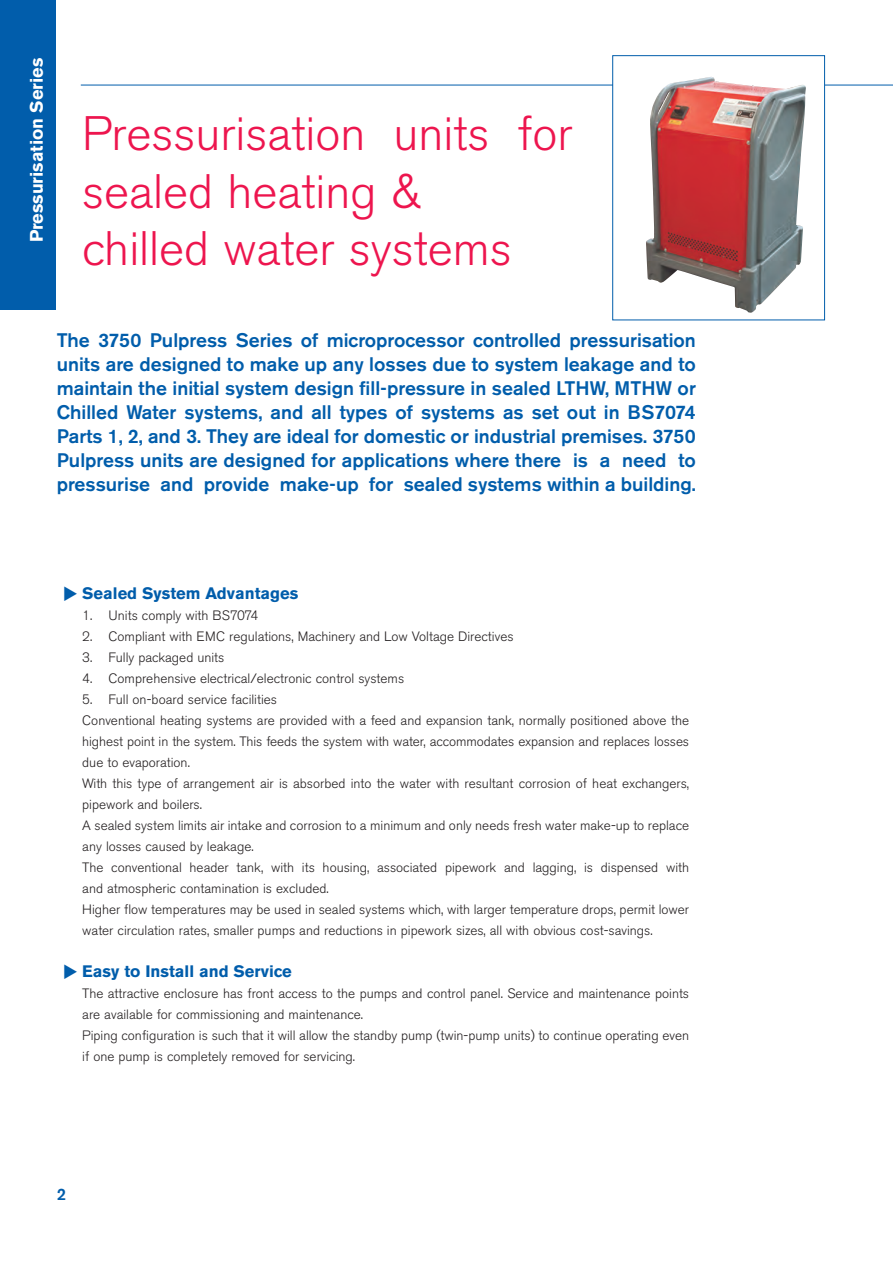
<style>
.page{position:relative;width:893px;height:1263px;background:#fff}
.page>*{position:absolute;margin:0;border:0;box-sizing:border-box;transform-origin:0 0}
.t1{font:300 48px/57.6px "Akzidenz Grotesk BE";color:#ed154e}
.t2{font:500 19.5px/24px "Akzidenz Grotesk BE";color:#015dab;text-align:justify}
.t3{font:700 18px "Akzidenz Grotesk BE";color:#fff}
.t4{font:700 16.5px "Akzidenz Grotesk BE";color:#015dab}
.t5{font:500 16.5px "Akzidenz Grotesk BE";color:#015dab}
.t6{font:300 13.5px/21px "Akzidenz Grotesk BE";color:#231f20}
</style>
<div class="page">
<div style="left:0;top:0;width:55px;height:310px;background:#015dab"></div>
<hr style="left:81px;top:85px;width:812px;height:1px;background:#015dab">
<div style="left:613px;top:56px;width:211px;height:264px;background:#fff"></div>
<img style="left:646px;top:77px;width:160px;height:236px">
<div style="left:612px;top:55px;width:213px;height:265px;border:1px solid #015dab"></div>
<h3 class="t3" style="left:29px;top:242px;width:186px;rotate:-90deg">Pressurisation Series</h3>
<h1 class="t1" style="left:82px;top:109px;width:492px">Pressurisation units for sealed heating &amp;<br>chilled water systems</h1>
<p class="t2" style="left:57px;top:330px;width:641px">The 3750 Pulpress Series of microprocessor controlled pressurisation units are designed to make up any losses due to system leakage and to maintain the initial system design fill-pressure in sealed LTHW, MTHW or Chilled Water systems, and all types of systems as set out in BS7074<br>Parts 1, 2, and 3. They are ideal for domestic or industrial premises. 3750<br>Pulpress units are designed for applications where there is a need to pressurise and provide make-up for sealed systems within a building.</p>
<p class="t4" style="left:82px;top:587px;width:218px">Sealed System Advantages</p>
<p class="t6" style="left:82px;top:606px;width:178px">1. Units comply with BS7074</p>
<p class="t6" style="left:82px;top:627px;width:433px">2. Compliant with EMC regulations, Machinery and Low Voltage Directives</p>
<p class="t6" style="left:82px;top:648px;width:144px">3. Fully packaged units</p>
<p class="t6" style="left:82px;top:669px;width:323px">4. Comprehensive electrical/electronic control systems</p>
<p class="t6" style="left:82px;top:690px;width:608px">5. Full on-board service facilities<br>Conventional heating systems are provided with a feed and expansion tank, normally positioned above the highest point in the system. This feeds the system with water, accommodates expansion and replaces losses due to evaporation.<br>With this type of arrangement air is absorbed into the water with resultant corrosion of heat exchangers, pipework and boilers.<br>A sealed system limits air intake and corrosion to a minimum and only needs fresh water make-up to replace any losses caused by leakage.<br>The conventional header tank, with its housing, associated pipework and lagging, is dispensed with and atmospheric contamination is excluded.<br>Higher flow temperatures may be used in sealed systems which, with larger temperature drops, permit lower water circulation rates, smaller pumps and reductions in pipework sizes, all with obvious cost-savings.</p>
<p class="t4" style="left:82px;top:965px;width:211px">Easy to Install and Service</p>
<p class="t6" style="left:82px;top:984px;width:608px">The attractive enclosure has front access to the pumps and control panel. Service and maintenance points are available for commissioning and maintenance.<br>Piping configuration is such that it will allow the standby pump (twin-pump units) to continue operating even if one pump is completely removed for servicing.</p>
<p class="t5" style="left:57px;top:1188px;width:11px">2</p>
</div>
